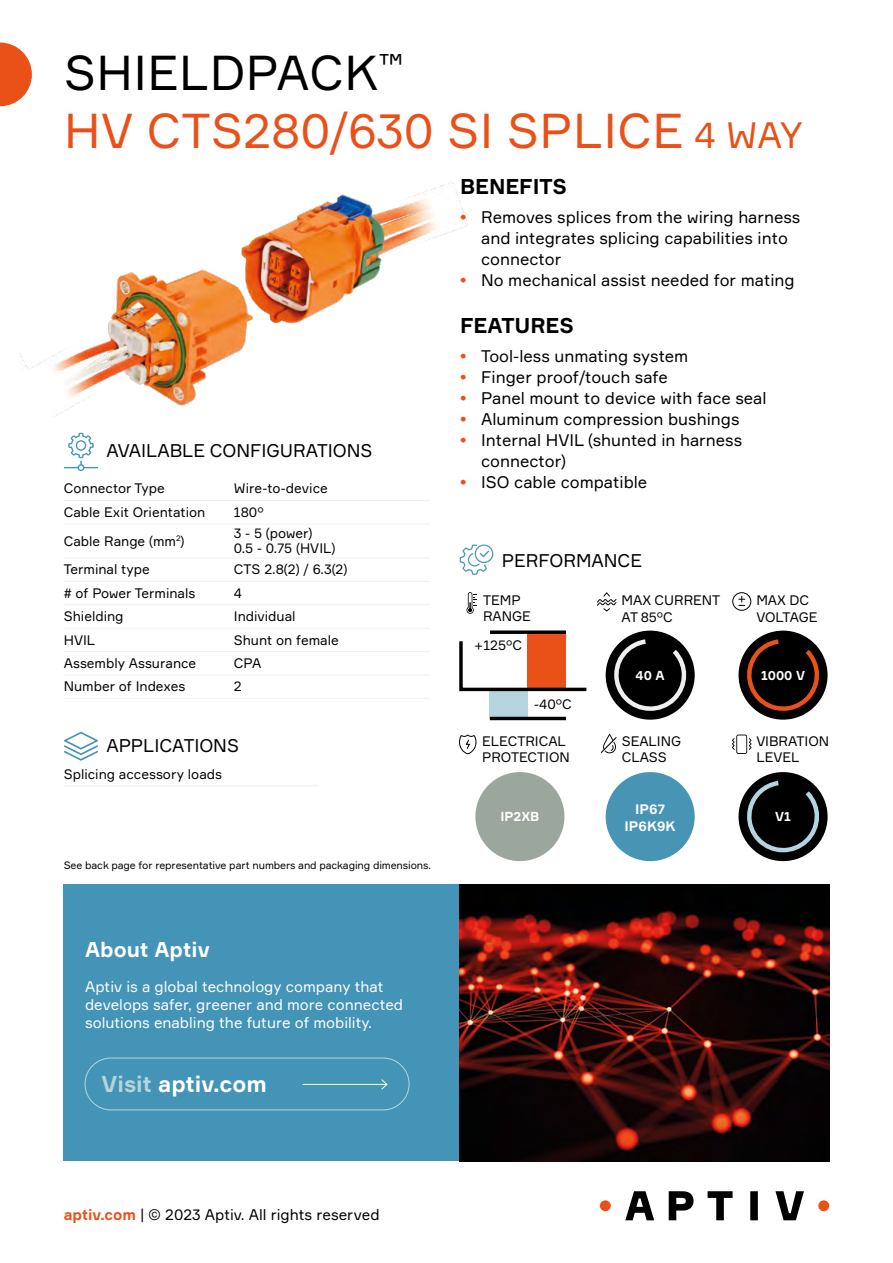
<style>
.page{position:relative;width:893px;height:1263px;background:#fff}
.page>*{position:absolute;margin:0;border:0;box-sizing:border-box;transform-origin:0 0}
.t1{font:48px/57.6px "Formular";letter-spacing:.01em;color:#e95119}
.t2{font:700 22.5px "Formular";color:#fff}
.t3{font:700 21px "Formular";letter-spacing:-.005em;color:#000}
.t4{font:700 21px "Formular";color:#fff}
.t5{font:18px "Formular";letter-spacing:-.005em;color:#000}
.t6{font:16.5px/21px "Formular";color:#000}
.t7{font:15px/18px "Formular";color:#fff}
.t8{font:15px "Formular";color:#000}
.t9{font:13.5px/16.2px "Formular";color:#000}
.t10{font:700 13.5px/16.2px "Formular";color:#fff;text-align:center}
.t11{font:700 12.75px "Formular";color:#fff}
.t12{font:10.5px "Formular";letter-spacing:-.01em;color:#000}
.s1{color:#000}
.s2{font-size:36px}
.s3{color:#b4d5dd}
.s4{color:#e95119}
.s5{font-weight:700;color:#e95119}
</style>
<div class="page">
<div style="left:64px;top:884px;width:395px;height:277px;background:#4394b6"></div>
<svg style="left:0;top:43px;width:32px;height:63px"></svg>
<svg style="left:600px;top:1191px;width:229px;height:29px"></svg>
<div style="left:85px;top:1058px;width:324px;height:52px;border:1px solid #b4d5dd;border-radius:26px"></div>
<hr style="left:303px;top:1084px;width:84px;height:1px;background:#fff">
<svg style="left:381px;top:1079px;width:7px;height:11px"></svg>
<img style="left:459px;top:885px;width:370px;height:276px">
<svg style="left:64px;top:433px;width:34px;height:38px"></svg>
<hr style="left:64px;top:785px;width:255px;height:1px;background:#eeefee">
<svg style="left:64px;top:732px;width:34px;height:29px"></svg>
<svg style="left:460px;top:544px;width:33px;height:31px"></svg>
<svg style="left:466px;top:592px;width:11px;height:22px"></svg>
<div style="left:490px;top:690px;width:38px;height:29px;background:#b4d5dd"></div>
<div style="left:528px;top:631px;width:38px;height:59px;background:#e95119"></div>
<svg style="left:459px;top:638px;width:128px;height:55px"></svg>
<svg style="left:490px;top:630px;width:76px;height:4px"></svg>
<hr style="left:490px;top:717px;width:76px;height:3px;background:#000">
<svg style="left:459px;top:734px;width:18px;height:21px"></svg>
<svg style="left:597px;top:592px;width:20px;height:20px"></svg>
<div style="left:732px;top:592px;width:19px;height:19px;border:1px solid #000;border-radius:50%"></div>
<svg style="left:739px;top:596px;width:6px;height:10px"></svg>
<svg style="left:732px;top:734px;width:20px;height:20px"></svg>
<svg style="left:601px;top:734px;width:16px;height:20px"></svg>
<div style="left:606px;top:631px;width:89px;height:89px;background:#000;border-radius:50%"></div>
<svg style="left:610px;top:639px;width:80px;height:75px"></svg>
<div style="left:475px;top:772px;width:89px;height:89px;background:#9ba69c;border-radius:50%"></div>
<div style="left:606px;top:772px;width:89px;height:89px;background:#4794b5;border-radius:50%"></div>
<div style="left:738px;top:631px;width:90px;height:89px;background:#000;border-radius:50%"></div>
<svg style="left:743px;top:639px;width:80px;height:75px"></svg>
<div style="left:738px;top:772px;width:90px;height:89px;background:#000;border-radius:50%"></div>
<svg style="left:743px;top:781px;width:80px;height:75px"></svg>
<img style="left:20px;top:182px;width:448px;height:235px">
<hr style="left:64px;top:500px;width:170px;height:1px;background:#eeefee">
<hr style="left:234px;top:500px;width:195px;height:1px;background:#eeefee">
<hr style="left:64px;top:524px;width:170px;height:1px;background:#eeefee">
<hr style="left:234px;top:524px;width:195px;height:1px;background:#eeefee">
<hr style="left:64px;top:558px;width:170px;height:1px;background:#eeefee">
<hr style="left:234px;top:558px;width:195px;height:1px;background:#eeefee">
<hr style="left:64px;top:581px;width:170px;height:1px;background:#eeefee">
<hr style="left:234px;top:581px;width:195px;height:1px;background:#eeefee">
<hr style="left:64px;top:604px;width:170px;height:1px;background:#eeefee">
<hr style="left:234px;top:604px;width:195px;height:1px;background:#eeefee">
<hr style="left:64px;top:628px;width:170px;height:1px;background:#eeefee">
<hr style="left:234px;top:628px;width:195px;height:1px;background:#eeefee">
<hr style="left:64px;top:651px;width:170px;height:1px;background:#eeefee">
<hr style="left:234px;top:651px;width:195px;height:1px;background:#eeefee">
<hr style="left:64px;top:675px;width:170px;height:1px;background:#eeefee">
<hr style="left:234px;top:675px;width:195px;height:1px;background:#eeefee">
<hr style="left:64px;top:698px;width:170px;height:1px;background:#eeefee">
<hr style="left:234px;top:698px;width:195px;height:1px;background:#eeefee">
<h1 class="t1" style="left:64px;top:43px;width:740px"><span class="s1">SHIELDPACK</span><sup>™<br></sup>HV CTS280/630 SI SPLICE <span class="s2">4 WAY</span></h1>
<h3 class="t5" style="left:106px;top:440px;width:268px">AVAILABLE CONFIGURATIONS</h3>
<p class="t9" style="left:64px;top:480px;width:102px">Connector Type</p>
<p class="t9" style="left:234px;top:480px;width:95px">Wire-to-device</p>
<p class="t9" style="left:64px;top:504px;width:143px">Cable Exit Orientation</p>
<p class="t9" style="left:234px;top:504px;width:31px">180°</p>
<p class="t9" style="left:64px;top:532px;width:122px">Cable Range (mm<sup>2</sup>)</p>
<p class="t9" style="left:234px;top:526px;width:103px;line-height:15px">3 - 5 (power)<br>0.5 - 0.75 (HVIL)</p>
<p class="t9" style="left:64px;top:561px;width:87px">Terminal type</p>
<p class="t9" style="left:234px;top:561px;width:115px">CTS 2.8(2) / 6.3(2)</p>
<p class="t9" style="left:64px;top:585px;width:133px"># of Power Terminals</p>
<p class="t9" style="left:234px;top:585px;width:10px">4</p>
<p class="t9" style="left:64px;top:608px;width:61px">Shielding</p>
<p class="t9" style="left:234px;top:608px;width:63px">Individual</p>
<p class="t9" style="left:64px;top:631px;width:33px">HVIL</p>
<p class="t9" style="left:234px;top:631px;width:106px">Shunt on female</p>
<p class="t9" style="left:64px;top:655px;width:134px">Assembly Assurance</p>
<p class="t9" style="left:234px;top:655px;width:29px">CPA</p>
<p class="t9" style="left:64px;top:678px;width:123px">Number of Indexes</p>
<p class="t9" style="left:234px;top:678px;width:9px">2</p>
<h3 class="t5" style="left:106px;top:734px;width:134px">APPLICATIONS</h3>
<p class="t9" style="left:64px;top:765px;width:160px">Splicing accessory loads</p>
<p class="t12" style="left:64px;top:859px;width:369px">See back page for representative part numbers and packaging dimensions.</p>
<h3 class="t4" style="left:85px;top:936px;width:126px">About Aptiv</h3>
<p class="t7" style="left:85px;top:977px;width:320px">Aptiv is a global technology company that develops safer, greener and more connected solutions enabling the future of mobility.</p>
<h2 class="t2" style="left:102px;top:1070px;width:167px"><span class="s3">Visit</span> aptiv.com</h2>
<h3 class="t3" style="left:460px;top:173px;width:109px">BENEFITS</h3>
<p class="t6" style="left:481px;top:207px;width:321px;text-indent:-21px"><span class="s4">•</span> Removes splices from the wiring harness and integrates splicing capabilities into connector</p>
<p class="t6" style="left:460px;top:270px;width:336px"><span class="s4">•</span> No mechanical assist needed for mating</p>
<h3 class="t3" style="left:460px;top:312px;width:115px">FEATURES</h3>
<p class="t6" style="left:460px;top:345px;width:230px"><span class="s4">•</span> Tool-less unmating system</p>
<p class="t6" style="left:460px;top:366px;width:209px"><span class="s4">•</span> Finger proof/touch safe</p>
<p class="t6" style="left:460px;top:387px;width:308px"><span class="s4">•</span> Panel mount to device with face seal</p>
<p class="t6" style="left:460px;top:408px;width:281px"><span class="s4">•</span> Aluminum compression bushings</p>
<p class="t6" style="left:481px;top:429px;width:263px;text-indent:-21px"><span class="s4">•</span> Internal HVIL (shunted in harness connector)</p>
<p class="t6" style="left:460px;top:471px;width:189px"><span class="s4">•</span> ISO cable compatible</p>
<h3 class="t5" style="left:502px;top:550px;width:142px">PERFORMANCE</h3>
<p class="t9" style="left:483px;top:592px;width:49px">TEMP<br>RANGE</p>
<p class="t9" style="left:474px;top:637px;width:49px">+125°C</p>
<p class="t9" style="left:621px;top:592px;width:100px">MAX CURRENT<br>AT 85°C</p>
<p class="t9" style="left:756px;top:592px;width:63px">MAX DC<br>VOLTAGE</p>
<p class="t9" style="left:534px;top:696px;width:39px">-40°C</p>
<p class="t9" style="left:482px;top:733px;width:89px">ELECTRICAL<br>PROTECTION</p>
<p class="t11" style="left:636px;top:667px;width:31px">40 A</p>
<p class="t9" style="left:622px;top:733px;width:61px">SEALING<br>CLASS</p>
<p class="t11" style="left:500px;top:809px;width:41px">IP2XB</p>
<p class="t10" style="left:625px;top:801px;width:53px">IP67<br>IP6K9K</p>
<p class="t11" style="left:761px;top:667px;width:46px">1000 V</p>
<p class="t9" style="left:756px;top:732px;width:74px">VIBRATION<br>LEVEL</p>
<p class="t11" style="left:775px;top:809px;width:17px">V1</p>
<p class="t8" style="left:64px;top:1206px;width:317px"><span class="s5">aptiv.com</span> | © 2023 Aptiv. All rights reserved</p>
</div>
